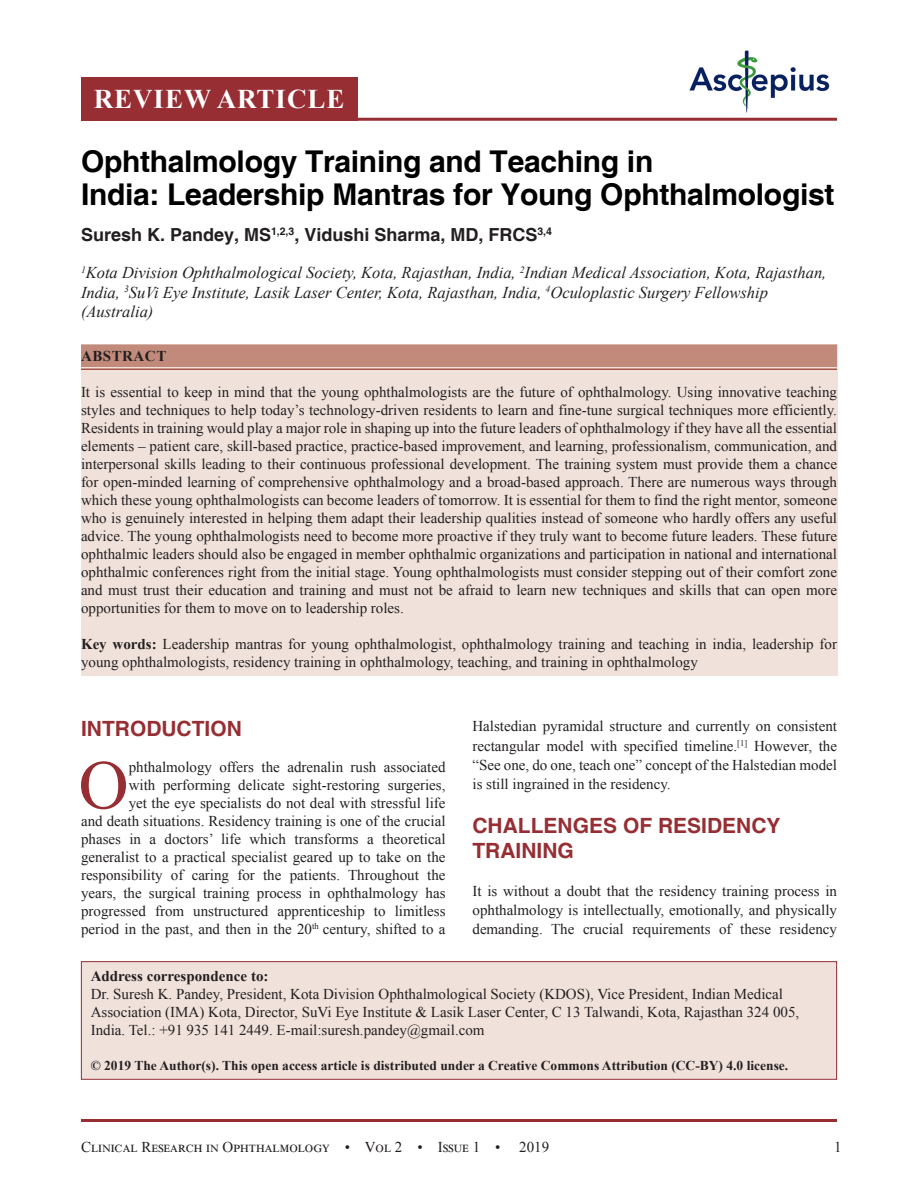
<style>
.page{position:relative;width:918px;height:1188px;background:#fff}
.page>*{position:absolute;margin:0;border:0;box-sizing:border-box;transform-origin:0 0}
.DROP_CAP_TX{font:69.3px "Times New Roman";color:#962e33}
.AT{font:700 30px/33px "Helvetica";letter-spacing:-.01em;color:#000}
.AH{font:700 27px "Times New Roman";letter-spacing:.035em;color:#fff}
.t1{font:700 21px/25.3px "Helvetica";color:#962e33}
.AU{font:700 18px "Helvetica";color:#231f20}
.AFF{font:italic 16.5px/19.5px "Times New Roman";color:#231f20}
.ABS{font:15px/18px "Times New Roman";color:#231f20;text-align:justify}
.DROP_CAP_TX-2{font:15px/18px "Times New Roman";color:#231f20;text-align:right}
.ADD{font:15px/18px "Times New Roman";color:#231f20}
.KWD{font:15px/18px "Times New Roman";color:#231f20}
.TX{font:15px/19.4px "Times New Roman";color:#231f20;text-align:justify}
.ABSH{font:700 15px "Times New Roman";letter-spacing:.035em;color:#231f20}
.CR{font:700 13.5px "Times New Roman";color:#231f20}
.s1{font-weight:700}
</style>
<div class="page">
<hr style="left:81px;top:1119px;width:756px;height:3px;background:#962e33">
<img style="left:689px;top:50px;width:141px;height:63px">
<div style="left:81px;top:77px;width:276px;height:44px;background:#962e33"></div>
<hr style="left:81px;top:118px;width:756px;height:3px;background:#962e33">
<div style="left:81px;top:344px;width:756px;height:332px;background:#f0e2db"></div>
<div style="left:81px;top:344px;width:756px;height:23px;background:#c28a7b"></div>
<hr style="left:81px;top:368px;width:756px;height:2px;background:#a65448">
<div style="left:81px;top:962px;width:756px;height:117px;background:#f0e2db"></div>
<div style="left:81px;top:961px;width:756px;height:119px;border:1px solid #962e33"></div>
<p class="AH" style="left:94px;top:79px;width:252px">REVIEW ARTICLE</p>
<p class="AT" style="left:81px;top:146px;width:755px">Ophthalmology Training and Teaching in<br>India: Leadership Mantras for Young Ophthalmologist</p>
<p class="AU" style="left:81px;top:224px;width:473px">Suresh K. Pandey, MS<sup>1,2,3</sup>, Vidushi Sharma, MD, FRCS<sup>3,4</sup></p>
<p class="AFF" style="left:81px;top:263px;width:747px"><sup>1</sup>Kota Division Ophthalmological Society, Kota, Rajasthan, India, <sup>2</sup>Indian Medical Association, Kota, Rajasthan,<br>India, <sup>3</sup>SuVi Eye Institute, Lasik Laser Center, Kota, Rajasthan, India, <sup>4</sup>Oculoplastic Surgery Fellowship (Australia)</p>
<p class="ABSH" style="left:81px;top:345px;width:87px">ABSTRACT</p>
<p class="ABS" style="left:81px;top:382px;width:758px">It is essential to keep in mind that the young ophthalmologists are the future of ophthalmology. Using innovative teaching styles and techniques to help today’s technology-driven residents to learn and fine-tune surgical techniques more efficiently.<br>Residents in training would play a major role in shaping up into the future leaders of ophthalmology if they have all the essential elements – patient care, skill-based practice, practice-based improvement, and learning, professionalism, communication, and interpersonal skills leading to their continuous professional development. The training system must provide them a chance for open-minded learning of comprehensive ophthalmology and a broad-based approach. There are numerous ways through which these young ophthalmologists can become leaders of tomorrow. It is essential for them to find the right mentor, someone who is genuinely interested in helping them adapt their leadership qualities instead of someone who hardly offers any useful advice. The young ophthalmologists need to become more proactive if they truly want to become future leaders. These future ophthalmic leaders should also be engaged in member ophthalmic organizations and participation in national and international ophthalmic conferences right from the initial stage. Young ophthalmologists must consider stepping out of their comfort zone and must trust their education and training and must not be afraid to learn new techniques and skills that can open more opportunities for them to move on to leadership roles.</p>
<p class="KWD" style="left:81px;top:634px;width:758px"><span class="s1">Key words:</span> Leadership mantras for young ophthalmologist, ophthalmology training and teaching in india, leadership for young ophthalmologists, residency training in ophthalmology, teaching, and training in ophthalmology</p>
<h1 class="t1" style="left:81px;top:717px;width:162px">INTRODUCTION</h1>
<p class="DROP_CAP_TX" style="left:79px;top:736px;width:52px">O</p>
<p class="DROP_CAP_TX-2" style="left:81px;top:758px;width:366px">phthalmology offers the adrenalin rush associated<br>with performing delicate sight-restoring surgeries,<br>yet the eye specialists do not deal with stressful life<br>and death situations. Residency training is one of the crucial phases in a doctors’ life which transforms a theoretical generalist to a practical specialist geared up to take on the responsibility of caring for the patients. Throughout the years, the surgical training process in ophthalmology has progressed from unstructured apprenticeship to limitless period in the past, and then in the 20<sup>th</sup> century, shifted to a</p>
<p class="DROP_CAP_TX-2" style="left:472px;top:716px;width:366px;line-height:19.4px;text-align:justify">Halstedian pyramidal structure and currently on consistent rectangular model with specified timeline.<sup>[1]</sup> However, the “See one, do one, teach one” concept of the Halstedian model is still ingrained in the residency.</p>
<h1 class="t1" style="left:472px;top:814px;width:310px">CHALLENGES OF RESIDENCY<br>TRAINING</h1>
<p class="TX" style="left:472px;top:880px;width:366px">It is without a doubt that the residency training process in ophthalmology is intellectually, emotionally, and physically demanding. The crucial requirements of these residency</p>
<p class="ADD" style="left:91px;top:967px;width:710px"><span class="s1">Address correspondence to:<br></span>Dr. Suresh K. Pandey, President, Kota Division Ophthalmological Society (KDOS), Vice President, Indian Medical Association (IMA) Kota, Director, SuVi Eye Institute &amp; Lasik Laser Center, C 13 Talwandi, Kota, Rajasthan 324 005, India. Tel.: +91 935 141 2449. E-mail:suresh.pandey@gmail.com</p>
<p class="CR" style="left:91px;top:1056px;width:699px">© 2019 The Author(s). This open access article is distributed under a Creative Commons Attribution (CC-BY) 4.0 license.</p>
<p class="ABS" style="left:81px;top:1137px;width:421px">Clinical Research in Ophthalmology • Vol 2 • Issue 1 •</p>
<p class="ABS" style="left:519px;top:1137px;width:31px">2019</p>
<p class="ABS" style="left:834px;top:1137px;width:9px">1</p>
</div>
